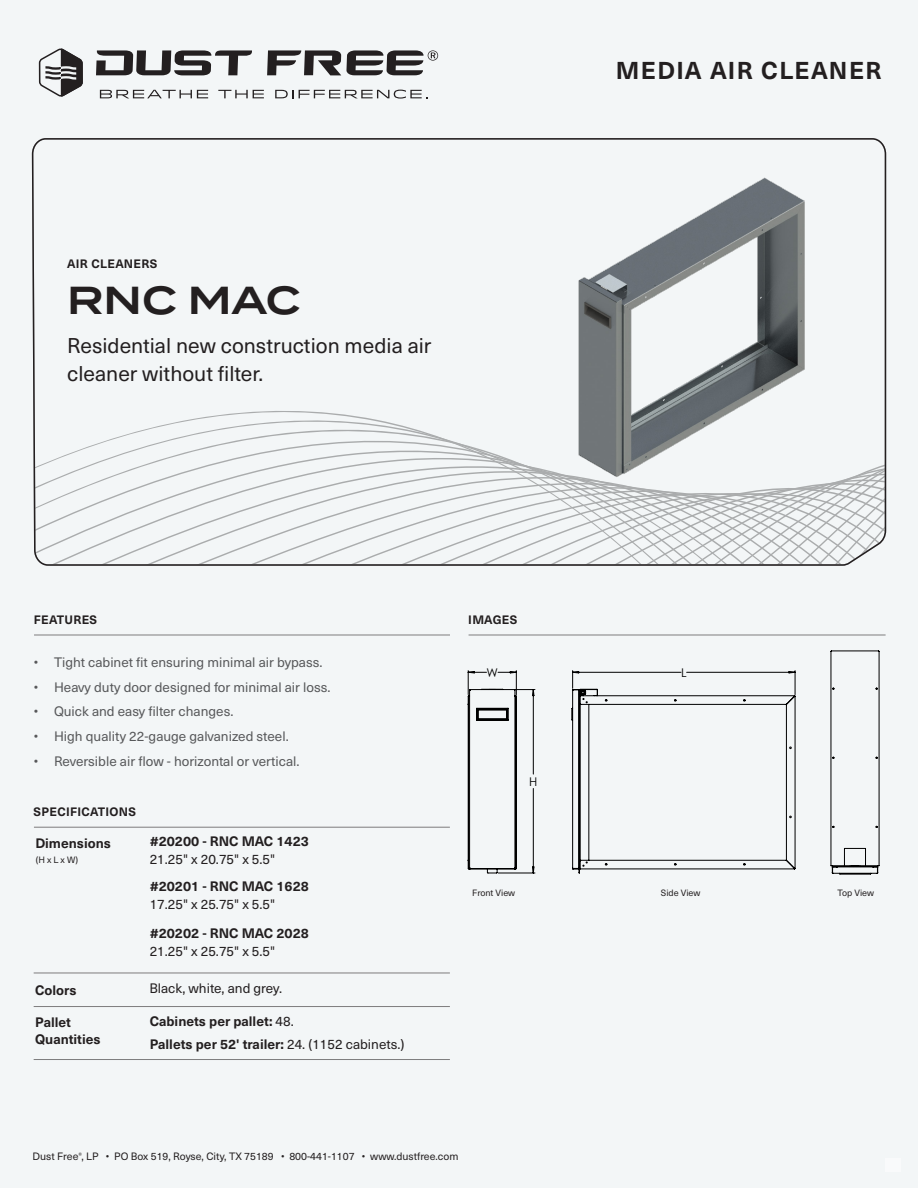
<style>
.page{position:relative;width:918px;height:1188px;background:#f3f6f7}
.page>*{position:absolute;margin:0;border:0;box-sizing:border-box;transform-origin:0 0}
.t1{font:600 39px "Termina";color:#231f20}
.t2{font:700 24px "Neue Haas Unica W1 G";letter-spacing:.06em;color:#231f20}
.t3{font:21px/28.5px "Neue Haas Unica W1 G";color:#231f20}
.t4{font:13.5px "Neue Haas Unica W1 G";color:#57585a}
.t5{font:13.5px/18px "Neue Haas Unica W1 G";color:#231f20}
.t6{font:700 13.5px/16.2px "Neue Haas Unica W1 G";color:#231f20}
.t7{font:700 12px "Neue Haas Unica W1 G";letter-spacing:.03em;color:#231f20}
.t8{font:12px "Century Gothic";color:#000}
.t9{font:10.5px "Neue Haas Unica W1 G";color:#231f20}
.t10{font:9px "Neue Haas Unica W1 G";color:#231f20}
.s1{font-weight:700}
.s2{font-weight:400}
</style>
<div class="page">
<svg style="left:31px;top:138px;width:856px;height:428px"></svg>
<svg style="left:39px;top:48px;width:44px;height:49px"></svg>
<svg style="left:96px;top:50px;width:156px;height:25px"></svg>
<svg style="left:267px;top:50px;width:171px;height:25px"></svg>
<svg style="left:100px;top:90px;width:108px;height:8px"></svg>
<svg style="left:218px;top:90px;width:46px;height:8px"></svg>
<svg style="left:275px;top:90px;width:18px;height:8px"></svg>
<svg style="left:299px;top:90px;width:128px;height:9px"></svg>
<img style="left:481px;top:174px;width:349px;height:304px">
<div style="left:885px;top:1158px;width:16px;height:14px;background:#fff"></div>
<hr style="left:34px;top:635px;width:416px;height:1px;background:#231f20">
<hr style="left:34px;top:973px;width:416px;height:1px;background:#231f20">
<hr style="left:34px;top:1006px;width:416px;height:1px;background:#231f20">
<hr style="left:34px;top:1059px;width:416px;height:1px;background:#231f20">
<hr style="left:34px;top:827px;width:416px;height:1px;background:#231f20">
<hr style="left:469px;top:635px;width:417px;height:1px;background:#231f20">
<svg style="left:487px;top:650px;width:393px;height:225px"></svg>
<svg style="left:468px;top:670px;width:327px;height:203px"></svg>
<p class="t7" style="left:67px;top:255px;width:92px">AIR CLEANERS</p>
<p class="t1" style="left:67px;top:271px;width:235px">RNC MAC</p>
<p class="t3" style="left:67px;top:330px;width:366px">Residential new construction media air cleaner without filter.</p>
<p class="t2" style="left:616px;top:52px;width:267px">MEDIA AIR CLEANER</p>
<p class="t7" style="left:34px;top:610px;width:65px">FEATURES</p>
<p class="t4" style="left:34px;top:652px;width:290px">• Tight cabinet fit ensuring minimal air bypass.</p>
<p class="t4" style="left:34px;top:677px;width:298px">• Heavy duty door designed for minimal air loss.</p>
<p class="t4" style="left:34px;top:702px;width:201px">• Quick and easy filter changes.</p>
<p class="t4" style="left:34px;top:726px;width:257px">• High quality 22-gauge galvanized steel.</p>
<p class="t4" style="left:34px;top:751px;width:267px">• Reversible air flow - horizontal or vertical.</p>
<p class="t7" style="left:34px;top:803px;width:104px">SPECIFICATIONS</p>
<p class="t6" style="left:35px;top:834px;width:77px">Dimensions</p>
<p class="t10" style="left:36px;top:853px;width:44px">(H x L x W)</p>
<p class="t6" style="left:35px;top:981px;width:43px">Colors</p>
<p class="t6" style="left:35px;top:1014px;width:67px">Pallet<br>Quantities</p>
<p class="t5" style="left:150px;top:831px;width:161px"><span class="s1">#20200 - RNC MAC 1423<br></span>21.25" x 20.75" x 5.5"</p>
<p class="t5" style="left:150px;top:877px;width:161px"><span class="s1">#20201 - RNC MAC 1628<br></span>17.25" x 25.75" x 5.5"</p>
<p class="t5" style="left:150px;top:923px;width:161px"><span class="s1">#20202 - RNC MAC 2028<br></span>21.25" x 25.75" x 5.5"</p>
<p class="t5" style="left:149px;top:978px;width:134px">Black, white, and grey.</p>
<p class="t6" style="left:150px;top:1012px;width:146px">Cabinets per pallet: <span class="s2">48.</span></p>
<p class="t6" style="left:150px;top:1035px;width:256px">Pallets per 52' trailer: <span class="s2">24. (1152 cabinets.)</span></p>
<p class="t7" style="left:468px;top:610px;width:51px">IMAGES</p>
<p class="t8" style="left:487px;top:665px;width:13px">W</p>
<p class="t8" style="left:681px;top:665px;width:7px">L</p>
<p class="t8" style="left:529px;top:774px;width:10px">H</p>
<p class="t10" style="left:472px;top:887px;width:45px">Front View</p>
<p class="t10" style="left:661px;top:887px;width:41px">Side View</p>
<p class="t10" style="left:838px;top:887px;width:38px">Top View</p>
<p class="t9" style="left:33px;top:1149px;width:428px">Dust Free<sup>®</sup>, LP • PO Box 519, Royse, City, TX 75189 • 800-441-1107 • www.dustfree.com</p>
</div>
